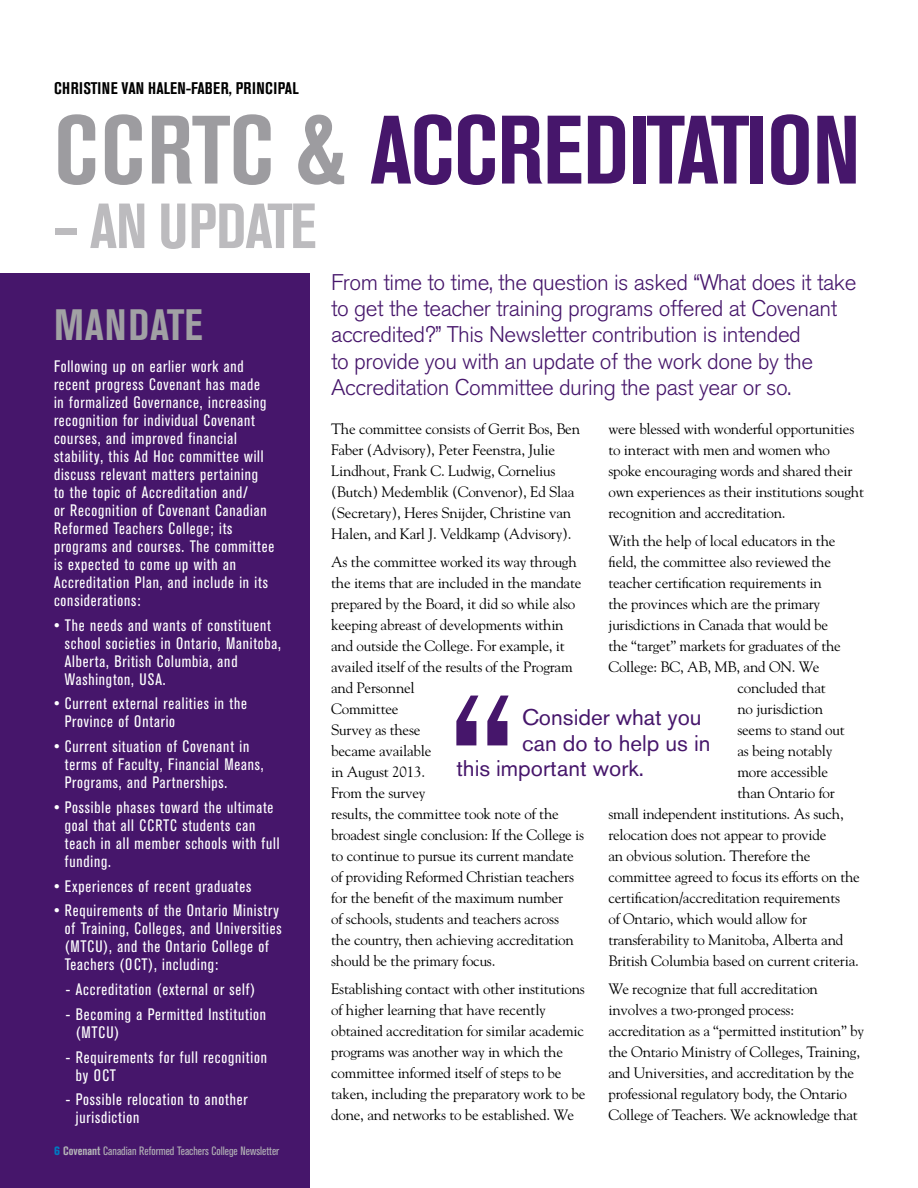
<style>
.page{position:relative;width:918px;height:1188px;background:#fff}
.page>*{position:absolute;margin:0;border:0;box-sizing:border-box;transform-origin:0 0}
.t1{font:700 condensed 96px "Akzidenz Grotesk BE";letter-spacing:.01em;color:#9d9ca0}
.t2{font:700 condensed 96px "Akzidenz Grotesk BE";letter-spacing:-.005em;color:#46166b}
.t3{font:700 condensed 63px "Akzidenz Grotesk BE";color:#bcbbbe}
.t4{font:700 condensed 43.5px "Akzidenz Grotesk BE";color:#a1a1a4}
.t5{font:300 22.5px/26.2px "Akzidenz Grotesk BE";letter-spacing:-.02em;color:#46166b}
.t6{font:22.5px "Akzidenz Grotesk BE";color:#46166b}
.t7{font:700 condensed 16.65px "Akzidenz Grotesk BE";letter-spacing:.02em;color:#000}
.t8{font:condensed 16.5px/18px "Akzidenz Grotesk BE";letter-spacing:.05em;color:#fff}
.t9{font:15px/21px "Goudy";letter-spacing:-.015em;color:#000}
.t10{font:condensed 12px "Akzidenz Grotesk BE";color:#b3b3b6}
.s1{color:#46166b}
.s2{font-weight:800;color:#0079c1}
.s3{font-weight:700}
</style>
<div class="page">
<div style="left:0;top:273px;width:310px;height:915px;background:#46166b"></div>
<svg style="left:456px;top:696px;width:53px;height:49px"></svg>
<p class="t7" style="left:54px;top:78px;width:246px">CHRISTINE VAN HALEN-FABER, PRINC IPAL</p>
<h1 class="t1" style="left:54px;top:95px;width:360px">CCRTC &amp; <span class="s1">ACCRE</span></h1>
<h1 class="t2" style="left:583px;top:95px;width:251px">DITATION</h1>
<h2 class="t3" style="left:54px;top:190px;width:239px">– AN UPDATE</h2>
<p class="t5" style="left:331px;top:270px;width:527px">From time to time, the question is asked “What does it take to get the teacher training programs offered at Covenant accredited?” This N ewsletter contribution is intended<br>to provide you with an update of the work done by the Accreditation Committee during the past year or so.</p>
<h3 class="t4" style="left:54px;top:300px;width:132px">MANDATE</h3>
<p class="t8" style="left:54px;top:358px;width:222px">Following up on earlier work and recent progress Covenant has made<br>in formalized Governance, increasing recognition for individual Covenant courses, and improved financial stability, this Ad Hoc committee will discuss relevant matters pertaining<br>to the topic of Accreditation and/<br>or Recognition of Covenant Canadian Reformed Teachers College; its programs and courses. The committee is expected to come up with an Accreditation Plan, and include in its considerations:</p>
<p class="t8" style="left:65px;top:616px;width:218px;text-indent:-11px">• The needs and wants of constituent school societies in Ontario, Manitoba,<br>Alberta, British Columbia, and<br>Washington, USA.</p>
<p class="t8" style="left:65px;top:695px;width:184px;text-indent:-11px">• Current external realities in the<br>Province of Ontario</p>
<p class="t8" style="left:65px;top:738px;width:200px;text-indent:-11px">• Current situation of Covenant in terms of Faculty, Financial Means,<br>Programs, and Partnerships.</p>
<p class="t8" style="left:65px;top:799px;width:216px;text-indent:-11px">• Possible phases toward the ultimate goal that all CCRTC students can teach in all member schools with full funding.</p>
<p class="t8" style="left:54px;top:877px;width:199px">• Experiences of recent graduates</p>
<p class="t8" style="left:65px;top:902px;width:218px;text-indent:-11px">• Requirements of the Ontario Ministry of Training, Colleges, and Universities (MTCU), and the Ontario College of Teachers (OCT), including:</p>
<p class="t8" style="left:66px;top:981px;width:191px">- Accreditation (external or self)</p>
<p class="t8" style="left:76px;top:1006px;width:192px;text-indent:-10px">- Becoming a Permitted Institution (MTCU)</p>
<p class="t8" style="left:76px;top:1048px;width:193px;text-indent:-10px">- Requirements for full recognition by OCT</p>
<p class="t8" style="left:76px;top:1091px;width:173px;text-indent:-10px">- Possible relocation to another jurisdiction</p>
<p class="t10" style="left:54px;top:1144px;width:227px"><span class="s2">6</span> <span class="s3">COVENANT</span> Canadian Reformed Teachers College Newsletter</p>
<p class="t9" style="left:331px;top:418px;width:250px">The committee consists of Gerrit Bos, Ben Faber (Advisory), Peter Feenstra, Julie Lindhout, Frank C. Ludwig, Cornelius (Butch) Medemblik (Convenor), Ed Slaa (Secretary), Heres Snijder, Christine van Halen, and Karl J. Veldkamp (Advisory).</p>
<p class="t9" style="left:331px;top:551px;width:254px">As the committee worked its way through the items that are included in the mandate prepared by the Board, it did so while also keeping abreast of developments within and outside the College. For example, it availed itself of the results of the Program and Personnel<br>Committee<br>Survey as these<br>became available<br>in August 2013.<br>From the survey<br>results, the committee took note of the broadest single conclusion: If the College is to continue to pursue its current mandate of providing Reformed Christian teachers for the benefit of the maximum number<br>of schools, students and teachers across<br>the country, then achieving accreditation should be the primary focus.</p>
<p class="t9" style="left:331px;top:977px;width:256px">Establishing contact with other institutions of higher learning that have recently obtained accreditation for similar academic programs was another way in which the committee informed itself of steps to be taken, including the preparatory work to be done, and networks to be established. We</p>
<p class="t9" style="left:608px;top:418px;width:257px">were blessed with wonderful opportunities to interact with men and women who spoke encouraging words and shared their own experiences as their institutions sought recognition and accreditation.</p>
<p class="t9" style="left:608px;top:530px;width:229px">With the help of local educators in the</p>
<p class="t9" style="left:608px;top:551px;width:224px">field, the committee also reviewed the</p>
<p class="t9" style="left:608px;top:572px;width:215px">teacher certification requirements in</p>
<p class="t9" style="left:608px;top:593px;width:213px">the provinces which are the primary</p>
<p class="t9" style="left:608px;top:614px;width:221px">jurisdictions in Canada that would be</p>
<p class="t9" style="left:608px;top:635px;width:234px">the “target” markets for graduates of the</p>
<p class="t9" style="left:608px;top:656px;width:213px">College: BC, AB, MB, and ON. We</p>
<p class="t9" style="left:737px;top:677px;width:90px">concluded that</p>
<p class="t9" style="left:737px;top:698px;width:87px">no jurisdiction</p>
<p class="t9" style="left:737px;top:719px;width:109px">seems to stand out</p>
<p class="t9" style="left:737px;top:740px;width:96px">as being notably</p>
<p class="t9" style="left:737px;top:761px;width:92px">more accessible</p>
<p class="t9" style="left:737px;top:782px;width:99px">than Ontario for</p>
<p class="t9" style="left:608px;top:803px;width:237px">small independent institutions. As such,</p>
<p class="t9" style="left:608px;top:824px;width:220px">relocation does not appear to provide</p>
<p class="t9" style="left:608px;top:845px;width:204px">an obvious solution. Therefore the</p>
<p class="t9" style="left:608px;top:866px;width:253px">committee agreed to focus its efforts on the</p>
<p class="t9" style="left:608px;top:887px;width:233px">certification/accreditation requirements</p>
<p class="t9" style="left:608px;top:908px;width:200px">of Ontario, which would allow for</p>
<p class="t9" style="left:608px;top:929px;width:236px">transferability to Manitoba, Alberta and</p>
<p class="t9" style="left:608px;top:950px;width:252px">British Columbia based on current criteria.</p>
<p class="t9" style="left:608px;top:977px;width:257px">We recognize that full accreditation involves a two-pronged process: accreditation as a “permitted institution” by the Ontario Ministry of Colleges, Training, and Universities, and accreditation by the professional regulatory body, the Ontario College of Teachers. We acknowledge that</p>
<h3 class="t6" style="left:522px;top:704px;width:181px">Consider what you</h3>
<h3 class="t6" style="left:522px;top:730px;width:190px">can do to help us in</h3>
<h3 class="t6" style="left:456px;top:755px;width:189px">this important work.</h3>
</div>
